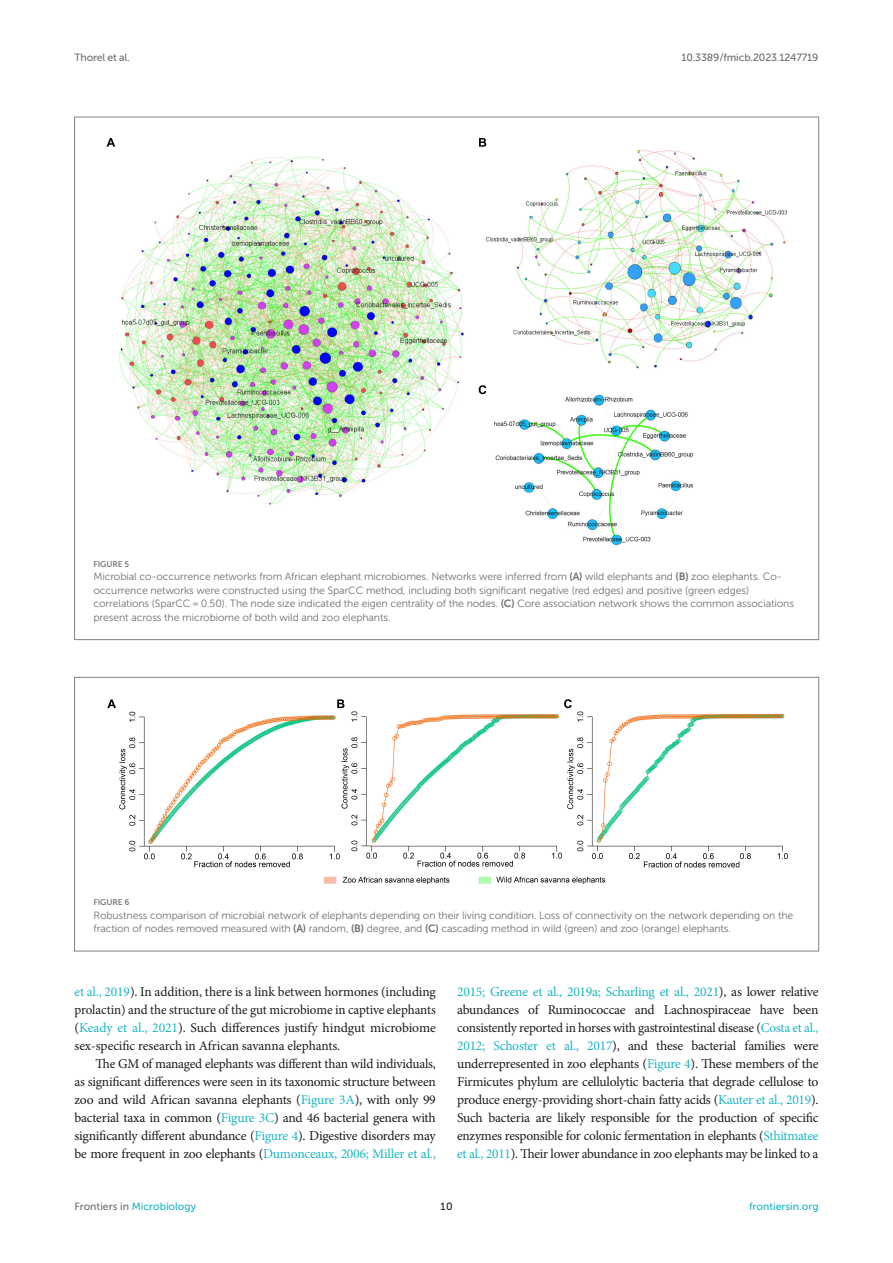
<style>
.page{position:relative;width:893px;height:1263px;background:#fff}
.page>*{position:absolute;margin:0;border:0;box-sizing:border-box;transform-origin:0 0}
.TEXT{font:13.5px/18px "Minion Pro";letter-spacing:-.02em;color:#1b1c1b;text-align:justify}
.FIG_LEG{font:10.5px/13.5px "Museo Sans 300";letter-spacing:-.01em;color:#706f70}
.t1{font:10.5px "Museo Sans 500";color:#1db5c3}
.t2{font:10.5px "Museo Sans 500";letter-spacing:-.015em;color:#706f70}
.t3{font:10.5px "Museo Sans 500";color:#1b1c1b}
.FIG_HD{font:8.25px "Museo Sans 700";letter-spacing:-.01em;color:#7e7f7f}
.s1{font-family:"Museo Sans 700"}
.s2{color:#1db5c3}
.s3{color:#706f70}
</style>
<div class="page">
<img style="left:106px;top:138px;width:681px;height:408px">
<img style="left:107px;top:699px;width:681px;height:186px">
<p class="t2" style="left:74px;top:51px;width:57px">Thorel et al.</p>
<p class="t2" style="left:681px;top:51px;width:138px">10.3389/fmicb.2023.1247719</p>
<p class="FIG_HD" style="left:94px;top:559px;width:37px">FIGURE 5</p>
<p class="FIG_LEG" style="left:94px;top:570px;width:702px">Microbial co-occurrence networks from African elephant microbiomes. Networks were inferred from <span class="s1">(A)</span> wild elephants and <span class="s1">(B)</span> zoo elephants. Co&shy;occurrence networks were constructed using the SparCC method, including both significant negative (red edges) and positive (green edges) correlations (SparCC = 0.50). The node size indicated the eigen centrality of the nodes. <span class="s1">(C)</span> Core association network shows the common associations present across the microbiome of both wild and zoo elephants.</p>
<p class="FIG_HD" style="left:94px;top:898px;width:37px">FIGURE 6</p>
<p class="FIG_LEG" style="left:94px;top:908px;width:701px">Robustness comparison of microbial network of elephants depending on their living condition. Loss of connectivity on the network depending on the fraction of nodes removed measured with <span class="s1">(A)</span> random, <span class="s1">(B)</span> degree, and <span class="s1">(C)</span> cascading method in wild (green) and zoo (orange) elephants.</p>
<p class="TEXT" style="left:74px;top:983px;width:363px"><span class="s2">et al., 2019</span>). In addition, there is a link between hormones (including prolactin) and the structure of the gut microbiome in captive elephants (<span class="s2">Keady et al., 2021</span>). Such differences justify hindgut microbiome sex-specific research in African savanna elephants.</p>
<p class="TEXT" style="left:74px;top:1055px;width:363px;text-indent:21px">The GM of managed elephants was different than wild individuals, as significant differences were seen in its taxonomic structure between zoo and wild African savanna elephants (<span class="s2">Figure 3A</span>), with only 99 bacterial taxa in common (<span class="s2">Figure 3C</span>) and 46 bacterial genera with significantly different abundance (<span class="s2">Figure 4</span>). Digestive disorders may be more frequent in zoo elephants (<span class="s2">Dumonceaux, 2006; Miller et al.,</span></p>
<p class="TEXT" style="left:457px;top:983px;width:363px"><span class="s2">2015; Greene et al., 2019a; Scharling et al., 2021</span>), as lower relative abundances of Ruminococcae and Lachnospiraceae have been consistently reported in horses with gastrointestinal disease (<span class="s2">Costa et al., 2012; Schoster et al., 2017</span>), and these bacterial families were underrepresented in zoo elephants (<span class="s2">Figure 4</span>). These members of the Firmicutes phylum are cellulolytic bacteria that degrade cellulose to produce energy-providing short-chain fatty acids (<span class="s2">Kauter et al., 2019</span>).<br>Such bacteria are likely responsible for the production of specific enzymes responsible for colonic fermentation in elephants (<span class="s2">Sthitmatee et al., 2011</span>). Their lower abundance in zoo elephants may be linked to a</p>
<p class="t1" style="left:74px;top:1200px;width:123px"><span class="s3">Frontiers in</span> Microbiology</p>
<p class="t3" style="left:440px;top:1200px;width:14px">10</p>
<p class="t1" style="left:749px;top:1200px;width:71px">frontiersin.org</p>
</div>
